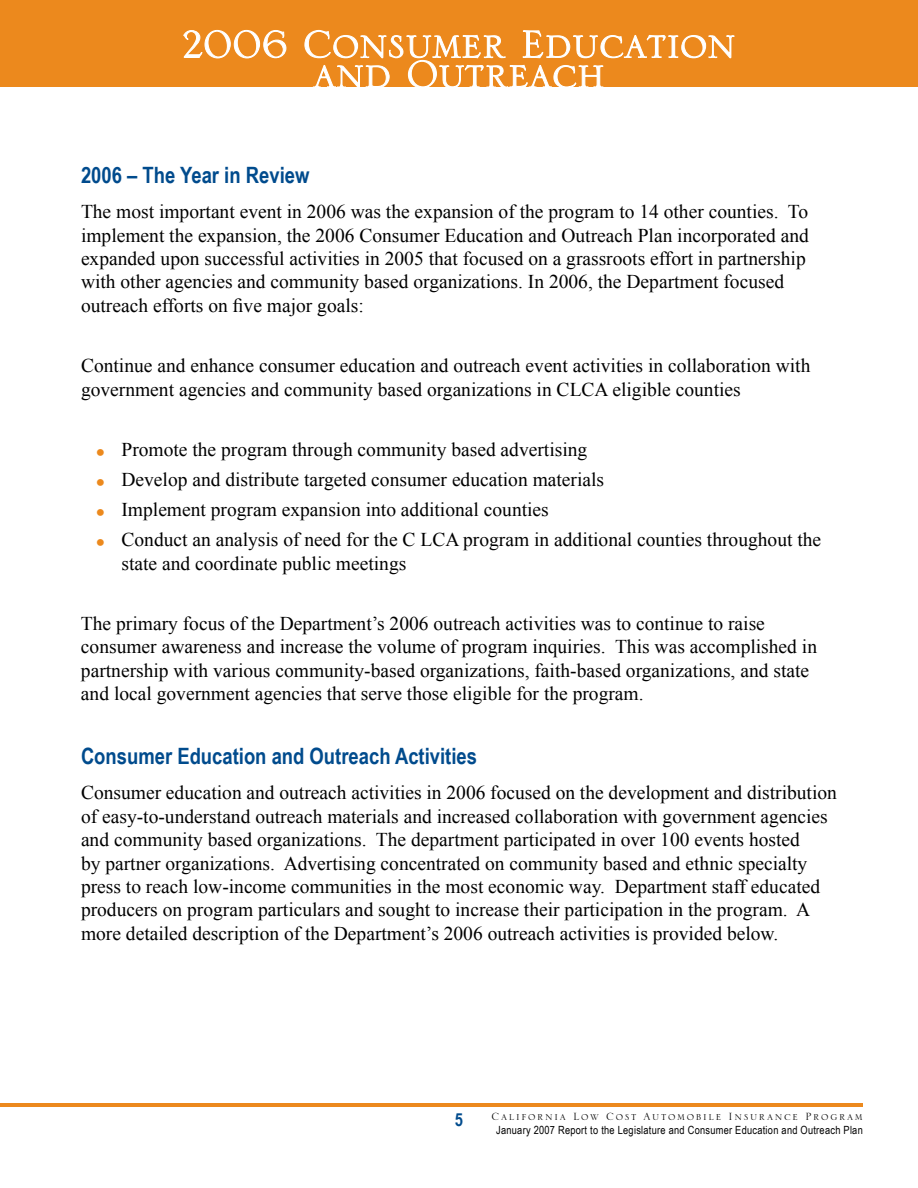
<style>
.page{position:relative;width:918px;height:1188px;background:#fff}
.page>*{position:absolute;margin:0;border:0;box-sizing:border-box;transform-origin:0 0}
.t1{font:51px "Serlio LT Std";color:#fff}
.t2{font:700 22.5px "Arial Narrow";color:#004b8d}
.t3{font:19.5px/23.4px "Times New Roman";color:#000}
.t4{font:700 18px "Arial Narrow";color:#004b8d}
.t5{font:13.8px "Serlio LT Std";letter-spacing:.12em;color:#000}
.t6{font:11.25px "Arial Narrow";letter-spacing:.025em;color:#000}
</style>
<div class="page">
<div style="left:0;top:0;width:918px;height:87px;background:#ec891d"></div>
<hr style="left:0;top:1103px;width:863px;height:4px;background:#ec891d">
<svg style="left:183px;top:29px;width:104px;height:30px"></svg>
<svg style="left:304px;top:29px;width:431px;height:58px"></svg>
<h1 class="t1" style="left:182px;top:19px;width:555px">2006 Consumer Education</h1>
<h1 class="t1" style="left:313px;top:49px;width:293px">and Outreach</h1>
<p class="t2" style="left:81px;top:162px;width:230px">2006 – The Year in Review</p>
<p class="t3" style="left:81px;top:200px;width:729px">The most important event in 2006 was the expansion of the program to 14 other counties. To implement the expansion, the 2006 Consumer Education and Outreach Plan incorporated and expanded upon successful activities in 2005 that focused on a grassroots effort in partnership with other agencies and community based organizations. In 2006, the Department focused outreach efforts on five major goals:</p>
<p class="t3" style="left:81px;top:354px;width:731px">Continue and enhance consumer education and outreach event activities in collaboration with government agencies and community based organizations in CLCA eligible counties</p>
<p class="t3" style="left:122px;top:434px;width:701px;line-height:30.2px">Promote the program through community based advertising<br>Develop and distribute targeted consumer education materials<br>Implement program expansion into additional counties<br>Conduct an analysis of need for the C LCA program in additional counties throughout the</p>
<p class="t3" style="left:122px;top:551px;width:286px">state and coordinate public meetings</p>
<p class="t3" style="left:81px;top:612px;width:738px">The primary focus of the Department’s 2006 outreach activities was to continue to raise consumer awareness and increase the volume of program inquiries. This was accomplished in partnership with various community-based organizations, faith-based organizations, and state and local government agencies that serve those eligible for the program.</p>
<p class="t2" style="left:81px;top:743px;width:398px">Consumer Education and Outreach Activities</p>
<p class="t3" style="left:81px;top:781px;width:757px">Consumer education and outreach activities in 2006 focused on the development and distribution of easy-to-understand outreach materials and increased collaboration with government agencies and community based organizations. The department participated in over 100 events hosted<br>by partner organizations. Advertising concentrated on community based and ethnic specialty press to reach low-income communities in the most economic way. Department staff educated producers on program particulars and sought to increase their participation in the program. A more detailed description of the Department’s 2006 outreach activities is provided below.</p>
<p class="t4" style="left:455px;top:1109px;width:10px">5</p>
<p class="t5" style="left:492px;top:1110px;width:373px">California Low Cost Automobile Insurance Program</p>
<p class="t6" style="left:496px;top:1124px;width:368px">January 2007 Report to the Legislature and Consumer Education and Outreach Plan</p>
</div>
